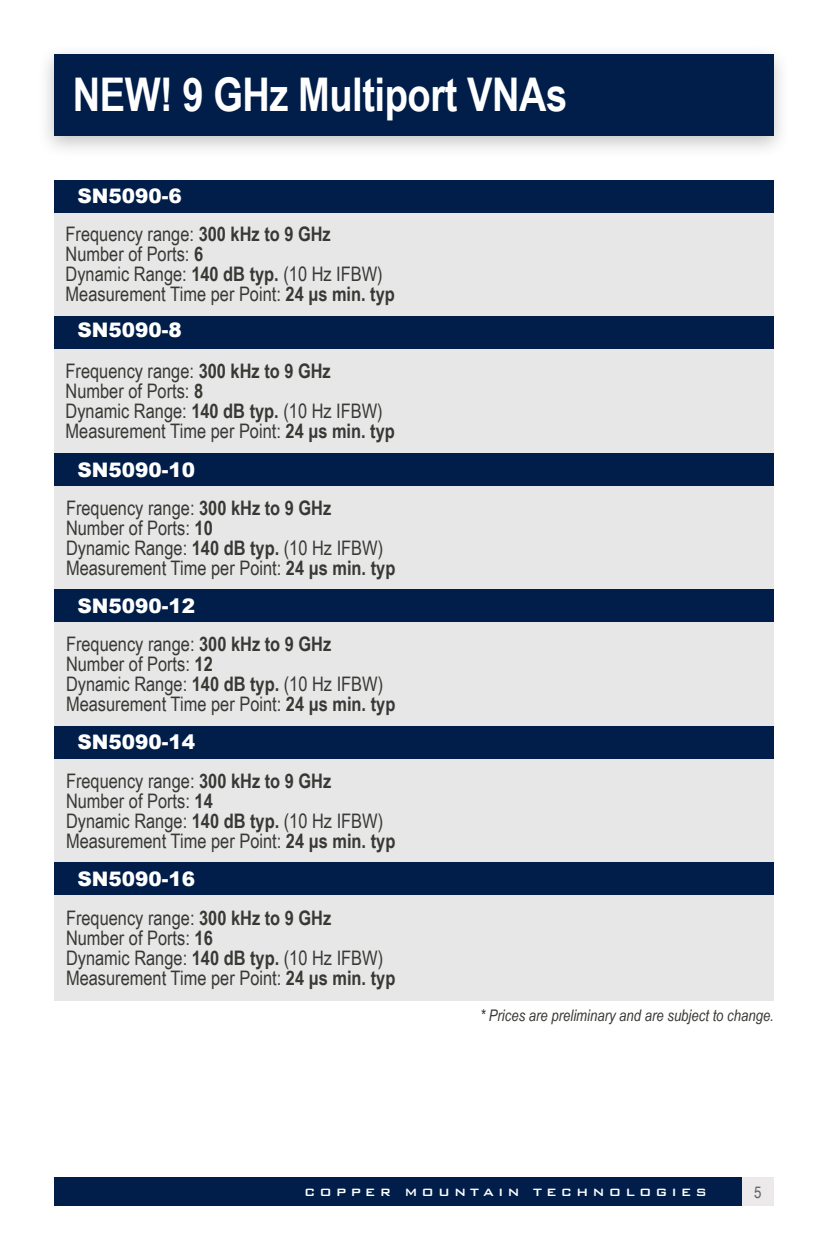
<style>
.page{position:relative;width:828px;height:1260px;background:#fff}
.page>*{position:absolute;margin:0;border:0;box-sizing:border-box;transform-origin:0 0}
.t1{font:700 46.4px "Arial Narrow";letter-spacing:-.01em;color:#fff}
.PRODUCT_TEXT{font:20px "Arial Narrow";color:#383935}
.PRODUCT_NUMBER{font:900 20px "Arial";color:#fff}
.t2{font:16.2px "Arial Narrow";color:#5f625f}
.Footnotes{font:italic 16px "Arial Narrow";color:#383935}
.t3{font:500 14.2px "Bank Gothic";letter-spacing:.28em;color:#fff}
.s1{font-weight:700}
</style>
<div class="page">
<div style="left:742px;top:1178px;width:32px;height:28px;background:#ebe9e9"></div>
<div style="left:54px;top:1178px;width:688px;height:28px;background:#001e49"></div>
<div style="left:37px;top:43px;width:753px;height:116px;background:#383935;opacity:.3"></div>
<div style="left:54px;top:54px;width:720px;height:81px;background:#001e49"></div>
<div style="left:54px;top:349px;width:720px;height:104px;background:#e7e7e7"></div>
<div style="left:54px;top:212px;width:720px;height:105px;background:#e7e7e7"></div>
<div style="left:55px;top:622px;width:719px;height:104px;background:#e7e7e7"></div>
<div style="left:55px;top:895px;width:719px;height:105px;background:#e7e7e7"></div>
<div style="left:55px;top:485px;width:719px;height:105px;background:#e7e7e7"></div>
<div style="left:55px;top:758px;width:719px;height:105px;background:#e7e7e7"></div>
<div style="left:54px;top:453px;width:720px;height:33px;background:#001e49"></div>
<div style="left:54px;top:726px;width:720px;height:32px;background:#001e49"></div>
<div style="left:54px;top:590px;width:720px;height:32px;background:#001e49"></div>
<div style="left:54px;top:863px;width:720px;height:32px;background:#001e49"></div>
<div style="left:54px;top:317px;width:720px;height:32px;background:#001e49"></div>
<div style="left:54px;top:180px;width:720px;height:32px;background:#001e49"></div>
<p class="t1" style="left:73px;top:60px;width:496px">NEW! 9 GHz Multiport VNAs</p>
<p class="PRODUCT_NUMBER" style="left:77px;top:182px;width:106px">SN5090-6</p>
<p class="PRODUCT_TEXT" style="left:66px;top:219px;width:267px">Frequency range: <span class="s1">300 kHz to 9 GHz</span></p>
<p class="PRODUCT_TEXT" style="left:66px;top:239px;width:139px">Number of Ports: <span class="s1">6</span></p>
<p class="PRODUCT_TEXT" style="left:66px;top:259px;width:319px">Dynamic Range: <span class="s1">140 dB typ.</span> (10 Hz IFBW)</p>
<p class="PRODUCT_TEXT" style="left:66px;top:279px;width:331px">Measurement Time per Point: <span class="s1">24 μs min. typ</span></p>
<p class="PRODUCT_NUMBER" style="left:77px;top:315px;width:106px">SN5090-8</p>
<p class="PRODUCT_TEXT" style="left:66px;top:356px;width:267px">Frequency range: <span class="s1">300 kHz to 9 GHz</span></p>
<p class="PRODUCT_TEXT" style="left:66px;top:376px;width:139px">Number of Ports: <span class="s1">8</span></p>
<p class="PRODUCT_TEXT" style="left:66px;top:396px;width:319px">Dynamic Range: <span class="s1">140 dB typ.</span> (10 Hz IFBW)</p>
<p class="PRODUCT_TEXT" style="left:66px;top:416px;width:331px">Measurement Time per Point: <span class="s1">24 μs min. typ</span></p>
<p class="PRODUCT_NUMBER" style="left:77px;top:455px;width:119px">SN5090-10</p>
<p class="PRODUCT_TEXT" style="left:66px;top:494px;width:267px">Frequency range: <span class="s1">300 kHz to 9 GHz</span></p>
<p class="PRODUCT_TEXT" style="left:66px;top:514px;width:148px">Number of Ports: <span class="s1">10</span></p>
<p class="PRODUCT_TEXT" style="left:66px;top:534px;width:319px">Dynamic Range: <span class="s1">140 dB typ.</span> (10 Hz IFBW)</p>
<p class="PRODUCT_TEXT" style="left:66px;top:554px;width:331px">Measurement Time per Point: <span class="s1">24 μs min. typ</span></p>
<p class="PRODUCT_NUMBER" style="left:77px;top:591px;width:119px">SN5090-12</p>
<p class="PRODUCT_TEXT" style="left:66px;top:630px;width:267px">Frequency range: <span class="s1">300 kHz to 9 GHz</span></p>
<p class="PRODUCT_TEXT" style="left:66px;top:650px;width:148px">Number of Ports: <span class="s1">12</span></p>
<p class="PRODUCT_TEXT" style="left:66px;top:670px;width:319px">Dynamic Range: <span class="s1">140 dB typ.</span> (10 Hz IFBW)</p>
<p class="PRODUCT_TEXT" style="left:66px;top:690px;width:331px">Measurement Time per Point: <span class="s1">24 μs min. typ</span></p>
<p class="PRODUCT_NUMBER" style="left:77px;top:728px;width:119px">SN5090-14</p>
<p class="PRODUCT_TEXT" style="left:66px;top:766px;width:267px">Frequency range: <span class="s1">300 kHz to 9 GHz</span></p>
<p class="PRODUCT_TEXT" style="left:66px;top:786px;width:148px">Number of Ports: <span class="s1">14</span></p>
<p class="PRODUCT_TEXT" style="left:66px;top:806px;width:319px">Dynamic Range: <span class="s1">140 dB typ.</span> (10 Hz IFBW)</p>
<p class="PRODUCT_TEXT" style="left:66px;top:826px;width:331px">Measurement Time per Point: <span class="s1">24 μs min. typ</span></p>
<p class="PRODUCT_NUMBER" style="left:77px;top:864px;width:119px">SN5090-16</p>
<p class="PRODUCT_TEXT" style="left:66px;top:903px;width:267px">Frequency range: <span class="s1">300 kHz to 9 GHz</span></p>
<p class="PRODUCT_TEXT" style="left:66px;top:923px;width:148px">Number of Ports: <span class="s1">16</span></p>
<p class="PRODUCT_TEXT" style="left:66px;top:943px;width:319px">Dynamic Range: <span class="s1">140 dB typ.</span> (10 Hz IFBW)</p>
<p class="PRODUCT_TEXT" style="left:66px;top:963px;width:331px">Measurement Time per Point: <span class="s1">24 μs min. typ</span></p>
<p class="Footnotes" style="left:480px;top:1005px;width:295px">* Prices are preliminary and are subject to change.</p>
<p class="t3" style="left:304px;top:1181px;width:404px">COPPER MOUNTAIN TECHNOLOGIES</p>
<p class="t2" style="left:754px;top:1180px;width:9px">5</p>
</div>
